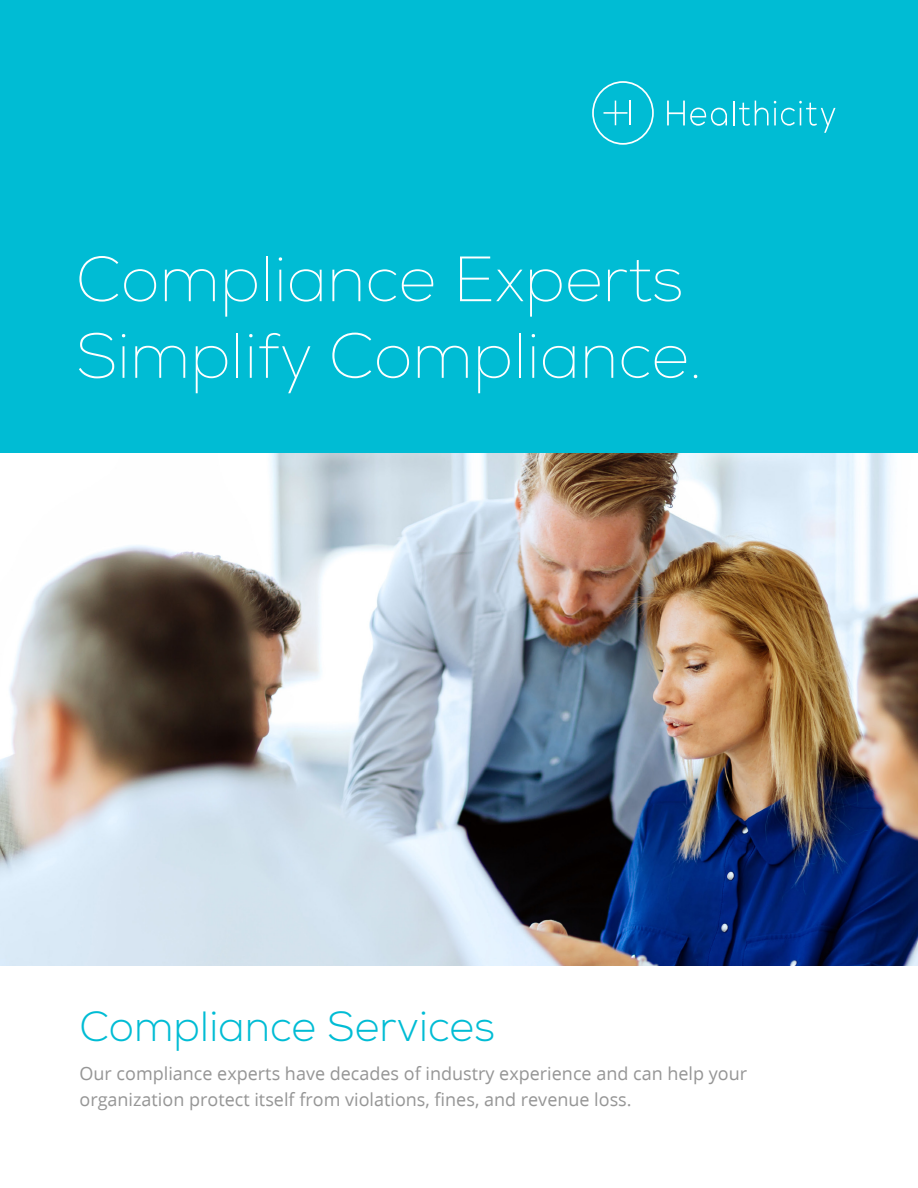
<style>
.page{position:relative;width:918px;height:1188px;background:#fff}
.page>*{position:absolute;margin:0;border:0;box-sizing:border-box;transform-origin:0 0}
.t1{font:100 63.9px "Nexa";color:#fff}
.t2{font:300 42px "Nexa";color:#00bcd4}
.t3{font:18px/25.5px "Open Sans";color:#969696}
</style>
<div class="page">
<div style="left:0;top:0;width:918px;height:453px;background:#00bcd4"></div>
<img style="left:0;top:453px;width:918px;height:513px">
<svg style="left:667px;top:100px;width:169px;height:33px"></svg>
<svg style="left:592px;top:81px;width:62px;height:64px"></svg>
<p class="t1" style="left:76px;top:240px;width:609px">Compliance Experts</p>
<p class="t1" style="left:76px;top:317px;width:628px">Simplify Compliance.</p>
<p class="t2" style="left:80px;top:1002px;width:417px">Compliance Services</p>
<p class="t3" style="left:80px;top:1061px;width:669px">Our compliance experts have decades of industry experience and can help your organization protect itself from violations, fines, and revenue loss.</p>
</div>
